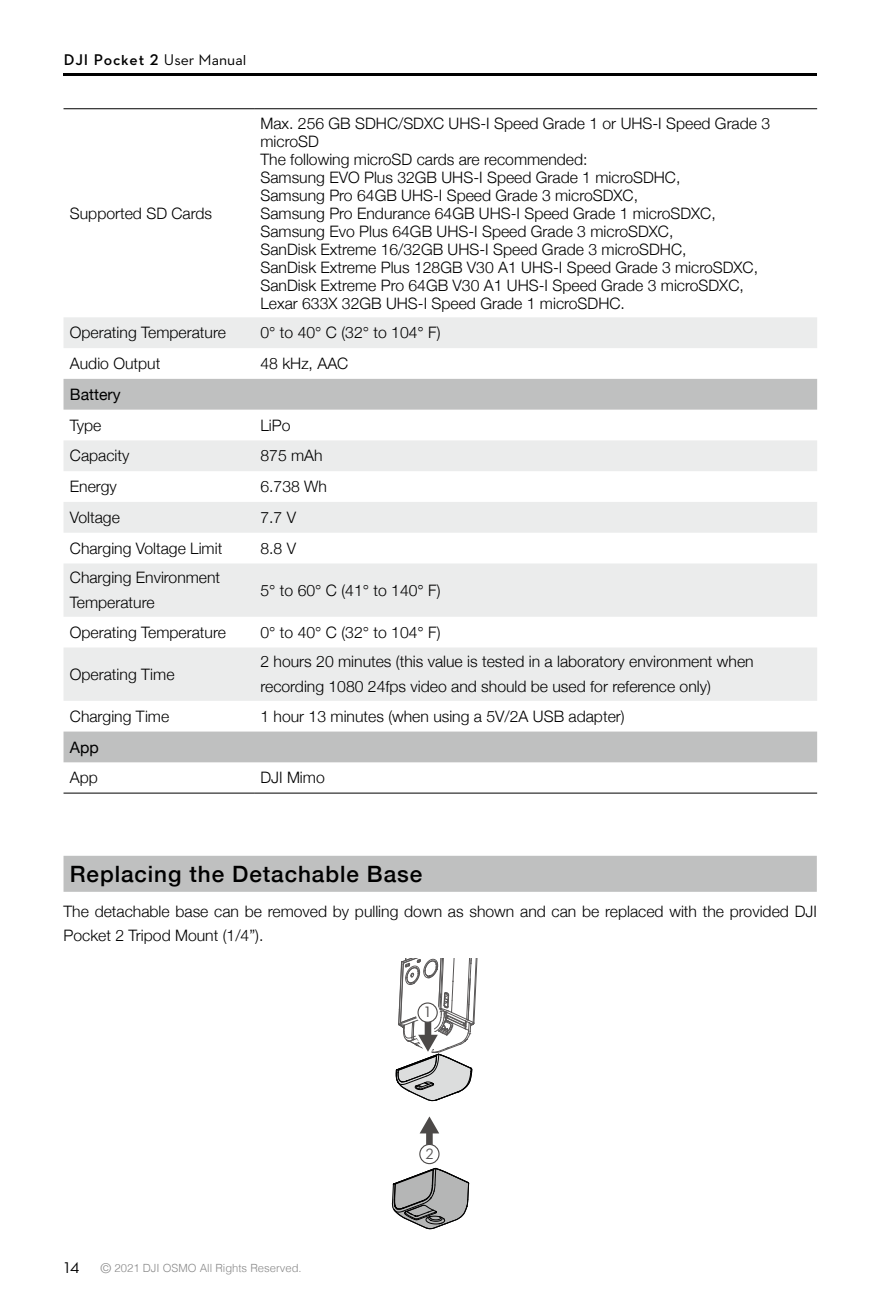
<style>
.page{position:relative;width:881px;height:1308px;background:#fff}
.page>*{position:absolute;margin:0;border:0;box-sizing:border-box;transform-origin:0 0}
.t1{font:500 22.5px "Helvetica Neue";letter-spacing:.04em;color:#000}
.t2{font:300 15.75px/18px "Helvetica Neue";color:#000}
.t3{font:600 15.75px "Dji";letter-spacing:.05em;color:#000}
.t4{font:15.75px "Helvetica Neue";color:#000}
.t5{font:15.75px "Dji";color:#000}
.t6{font:15.3px "Dji";color:#595757}
.t7{font:15.3px "Dji";color:#4c4948}
.t8{font:300 11.25px "Helvetica";color:#898989}
.s1{font-weight:400}
.s2{font-size:13.5px}
</style>
<div class="page">
<hr style="left:64px;top:74px;width:752px;height:2px;background:#000">
<div style="left:64px;top:317px;width:752px;height:31px;background:#ebecec"></div>
<svg style="left:63px;top:379px;width:753px;height:383px"></svg>
<hr style="left:63px;top:792px;width:191px;height:1px;background:#000">
<hr style="left:254px;top:792px;width:562px;height:1px;background:#000">
<hr style="left:63px;top:108px;width:191px;height:1px;background:#000">
<hr style="left:254px;top:108px;width:562px;height:1px;background:#000">
<div style="left:63px;top:855px;width:753px;height:36px;background:#bfc0c0"></div>
<svg style="left:391px;top:1167px;width:78px;height:62px"></svg>
<svg style="left:419px;top:1116px;width:21px;height:36px"></svg>
<div style="left:419px;top:1144px;width:20px;height:19px;background:#fff;border-radius:50%"></div>
<div style="left:419px;top:1143px;width:20px;height:21px;border:1px solid #4c4948;border-radius:50%"></div>
<svg style="left:395px;top:958px;width:83px;height:143px"></svg>
<div style="left:418px;top:1003px;width:19px;height:19px;background:#fff;border-radius:50%"></div>
<div style="left:417px;top:1002px;width:20px;height:20px;border:1px solid #4c4948;border-radius:50%"></div>
<p class="t3" style="left:64px;top:52px;width:184px">DJI Pocket 2 <span class="s1">User Manual</span></p>
<p class="t2" style="left:70px;top:203px;width:144px">Supported SD Cards</p>
<p class="t2" style="left:260px;top:113px;width:511px">Max. 256 GB SDHC/SDXC UHS-I Speed Grade 1 or UHS-I Speed Grade 3 microSD<br>The following microSD cards are recommended:<br>Samsung EVO Plus 32GB UHS-I Speed Grade 1 microSDHC,<br>Samsung Pro 64GB UHS-I Speed Grade 3 microSDXC,<br>Samsung Pro Endurance 64GB UHS-I Speed Grade 1 microSDXC, Samsung Evo Plus 64GB UHS-I Speed Grade 3 microSDXC,<br>SanDisk Extreme 16/32GB UHS-I Speed Grade 3 microSDHC,<br>SanDisk Extreme Plus 128GB V30 A1 UHS-I Speed Grade 3 microSDXC, SanDisk Extreme Pro 64GB V30 A1 UHS-I Speed Grade 3 microSDXC, Lexar 633X 32GB UHS-I Speed Grade 1 microSDHC.</p>
<p class="t2" style="left:70px;top:322px;width:157px">Operating Temperature</p>
<p class="t2" style="left:260px;top:322px;width:181px">0° to 40° C (32° to 104° F)</p>
<p class="t2" style="left:70px;top:353px;width:92px">Audio Output</p>
<p class="t2" style="left:260px;top:353px;width:89px">48 kHz, AAC</p>
<p class="t4" style="left:70px;top:383px;width:52px">Battery</p>
<p class="t2" style="left:70px;top:415px;width:33px">Type</p>
<p class="t2" style="left:260px;top:415px;width:32px">LiPo</p>
<p class="t2" style="left:70px;top:445px;width:61px">Capacity</p>
<p class="t2" style="left:260px;top:445px;width:64px">875 mAh</p>
<p class="t2" style="left:70px;top:476px;width:48px">Energy</p>
<p class="t2" style="left:260px;top:476px;width:68px">6.738 Wh</p>
<p class="t2" style="left:70px;top:507px;width:51px">Voltage</p>
<p class="t2" style="left:260px;top:507px;width:37px">7.7 V</p>
<p class="t2" style="left:70px;top:538px;width:154px">Charging Voltage Limit</p>
<p class="t2" style="left:260px;top:538px;width:37px">8.8 V</p>
<p class="t2" style="left:70px;top:564px;width:152px;line-height:24.8px">Charging Environment<br>Temperature</p>
<p class="t2" style="left:260px;top:580px;width:181px">5° to 60° C (41° to 140° F)</p>
<p class="t2" style="left:70px;top:622px;width:157px">Operating Temperature</p>
<p class="t2" style="left:260px;top:622px;width:181px">0° to 40° C (32° to 104° F)</p>
<p class="t2" style="left:70px;top:664px;width:106px">Operating Time</p>
<p class="t2" style="left:260px;top:648px;width:494px;line-height:24.8px">2 hours 20 minutes (this value is tested in a laboratory environment when recording 1080 24fps video and should be used for reference only)</p>
<p class="t2" style="left:70px;top:706px;width:101px">Charging Time</p>
<p class="t2" style="left:260px;top:706px;width:365px">1 hour 13 minutes (when using a 5V/2A USB adapter)</p>
<p class="t4" style="left:70px;top:735px;width:30px">App</p>
<p class="t2" style="left:70px;top:767px;width:30px">App</p>
<p class="t2" style="left:260px;top:767px;width:66px">DJI Mimo</p>
<h1 class="t1" style="left:70px;top:855px;width:354px">Replacing the Detachable Base</h1>
<p class="t2" style="left:63px;top:897px;width:754px;line-height:24.8px">The detachable base can be removed by pulling down as shown and can be replaced with the provided DJI<br>Pocket 2 Tripod Mount (1/4”).</p>
<p class="t7" style="left:425px;top:1004px;width:6px">1</p>
<p class="t5" style="left:64px;top:1259px;width:16px">14</p>
<p class="t8" style="left:101px;top:1258px;width:202px"><span class="s2">©</span> 2021 DJI OSMO All Rights Reserved.</p>
<p class="t6" style="left:425px;top:1145px;width:10px">2</p>
</div>
